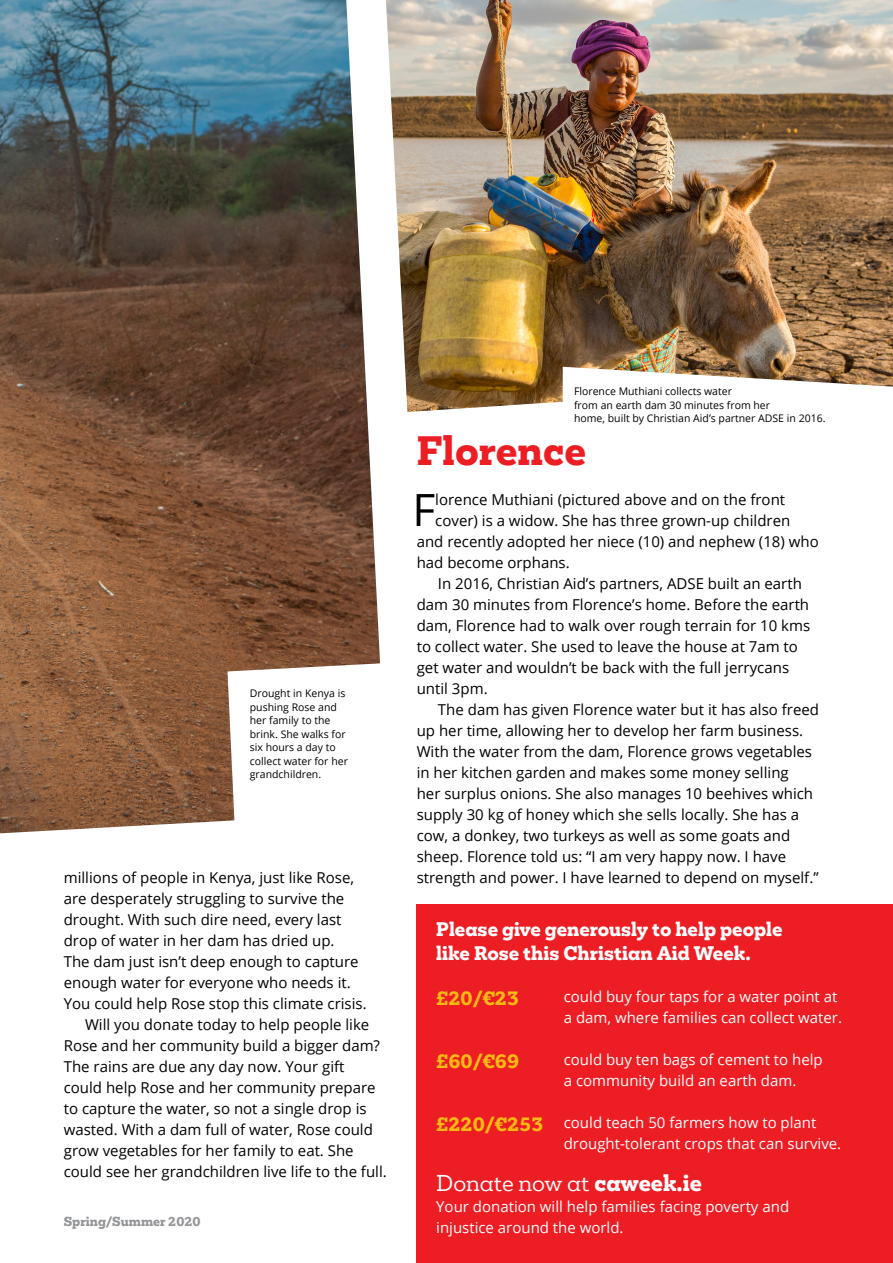
<style>
.page{position:relative;width:893px;height:1263px;background:#fff}
.page>*{position:absolute;margin:0;border:0;box-sizing:border-box;transform-origin:0 0}
.First_Para{font:44.4px "Open Sans";color:#000}
.Intro_Bold{font:800 37.5px "Mokoko";color:#ed1d24}
.Basic__no_ident{font:21px "Mokoko";letter-spacing:-.005em;color:#fff}
.Basic__no_ident-2{font:800 18px/24px "Mokoko";color:#fff}
.Bullets{font:800 18px "Mokoko";color:#fdb913}
.First_Para-2{font:15px/21px "Open Sans";color:#000}
.Bullets-2{font:15px/21px "Open Sans";color:#fff}
.Basic__no_ident-3{font:15px/21px "Open Sans";color:#fff}
.t1{font:800 12px "Mokoko";color:#939598}
.Photo_Caption{font:10.5px/13.5px "Open Sans";color:#000}
.s1{font-family:"Mokoko";font-weight:800;font-size:18px;color:#fdb913}
.s2{font-weight:800}
</style>
<div class="page">
<img style="left:0;top:0;width:380px;height:833px">
<div style="left:417px;top:904px;width:476px;height:359px;background:#ed1d24"></div>
<img style="left:386px;top:0;width:507px;height:412px">
<p class="Photo_Caption" style="left:250px;top:686px;width:100px">Drought in Kenya is pushing Rose and her family to the brink. She walks for six hours a day to collect water for her grandchildren.</p>
<p class="Photo_Caption" style="left:574px;top:384px;width:159px">Florence Muthiani collects water</p>
<p class="Photo_Caption" style="left:574px;top:398px;width:198px">from an earth dam 30 minutes from her</p>
<p class="Photo_Caption" style="left:574px;top:411px;width:253px">home, built by Christian Aid’s partner ADSE in 2016.</p>
<p class="Intro_Bold" style="left:417px;top:425px;width:171px">Florence</p>
<p class="First_Para" style="left:412px;top:480px;width:24px">F</p>
<p class="First_Para-2" style="left:435px;top:489px;width:351px">lorence Muthiani (pictured above and on the front</p>
<p class="First_Para-2" style="left:435px;top:510px;width:356px">cover) is a widow. She has three grown-up children</p>
<p class="First_Para-2" style="left:417px;top:531px;width:404px">and recently adopted her niece (10) and nephew (18) who</p>
<p class="First_Para-2" style="left:417px;top:552px;width:154px">had become orphans.</p>
<p class="First_Para-2" style="left:417px;top:573px;width:395px;text-indent:21px">In 2016, Christian Aid’s partners, ADSE built an earth dam 30 minutes from Florence’s home. Before the earth dam, Florence had to walk over rough terrain for 10 kms to collect water. She used to leave the house at 7am to get water and wouldn’t be back with the full jerrycans until 3pm.</p>
<p class="First_Para-2" style="left:417px;top:699px;width:404px;text-indent:21px">The dam has given Florence water but it has also freed up her time, allowing her to develop her farm business.<br>With the water from the dam, Florence grows vegetables in her kitchen garden and makes some money selling<br>her surplus onions. She also manages 10 beehives which supply 30 kg of honey which she sells locally. She has a cow, a donkey, two turkeys as well as some goats and sheep. Florence told us: “I am very happy now. I have</p>
<p class="First_Para-2" style="left:64px;top:867px;width:292px">millions of people in Kenya, just like Rose,</p>
<p class="First_Para-2" style="left:417px;top:867px;width:403px">strength and power. I have learned to depend on myself.”</p>
<p class="First_Para-2" style="left:64px;top:888px;width:304px">are desperately struggling to survive the drought. With such dire need, every last drop of water in her dam has dried up.<br>The dam just isn’t deep enough to capture enough water for everyone who needs it.<br>You could help Rose stop this climate crisis.</p>
<p class="First_Para-2" style="left:64px;top:1014px;width:325px;text-indent:21px">Will you donate today to help people like Rose and her community build a bigger dam?<br>The rains are due any day now. Your gift<br>could help Rose and her community prepare to capture the water, so not a single drop is wasted. With a dam full of water, Rose could grow vegetables for her family to eat. She could see her grandchildren live life to the full.</p>
<p class="Basic__no_ident-2" style="left:436px;top:918px;width:348px">Please give generously to help people like Rose this Christian Aid Week.</p>
<p class="Bullets" style="left:436px;top:986px;width:84px">£20/€23</p>
<p class="Bullets-2" style="left:564px;top:986px;width:280px">could buy four taps for a water point at a dam, where families can collect water.</p>
<p class="Bullets" style="left:436px;top:1049px;width:84px">£60/€69</p>
<p class="Bullets-2" style="left:564px;top:1049px;width:261px">could buy ten bags of cement to help a community build an earth dam.</p>
<p class="Bullets-2" style="left:564px;top:1112px;width:279px;text-indent:-128px"><span class="s1">£220/€253</span> could teach 50 farmers how to plant drought-tolerant crops that can survive.</p>
<p class="Basic__no_ident" style="left:436px;top:1169px;width:267px">Donate now at <span class="s2">caweek.ie</span></p>
<p class="Basic__no_ident-3" style="left:436px;top:1196px;width:354px">Your donation will help families facing poverty and injustice around the world.</p>
<p class="t1" style="left:64px;top:1213px;width:138px">Spring/Summer 2020</p>
</div>
